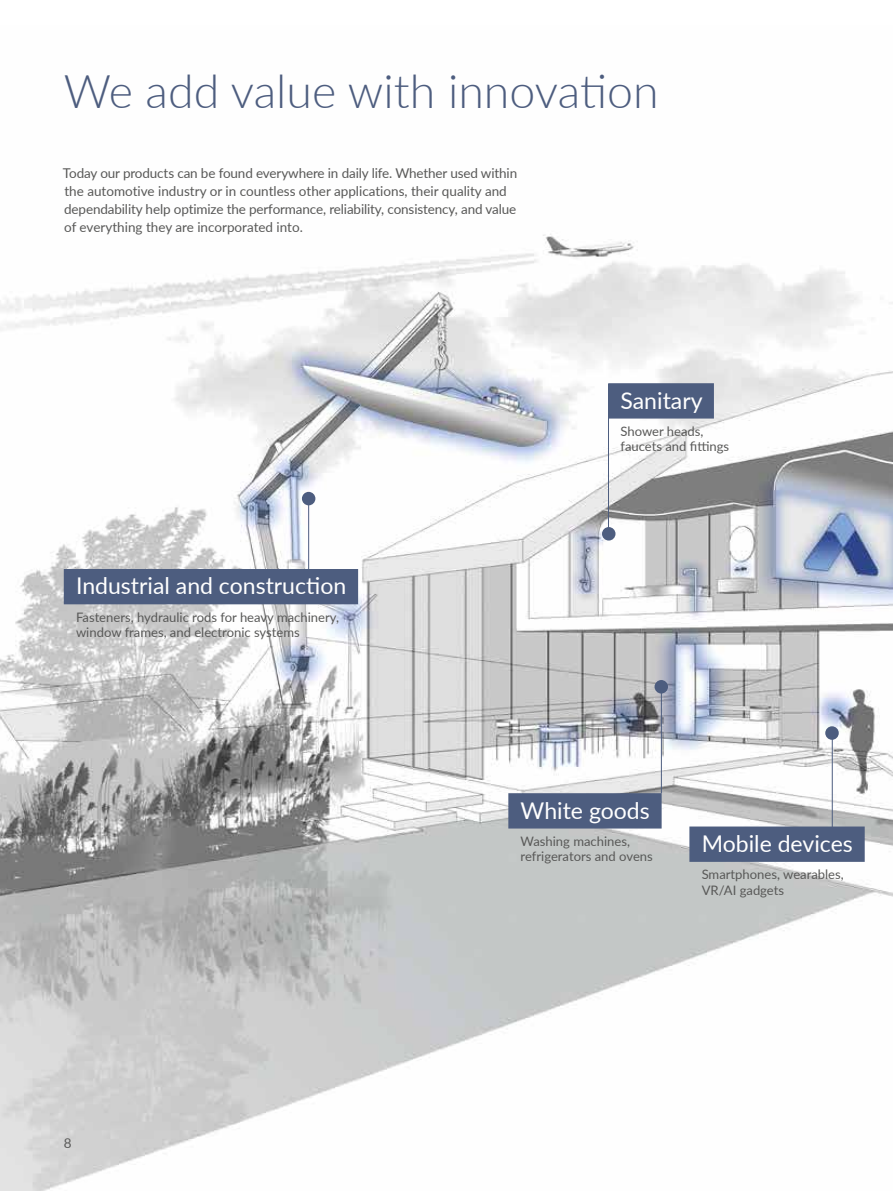
<style>
.page{position:relative;width:893px;height:1191px;background:#fff}
.page>*{position:absolute;margin:0;border:0;box-sizing:border-box;transform-origin:0 0}
.t1{font:300 46.5px "Lato";color:#4d5d7f}
.t2{font:23.1px "Lato";color:#fff}
.t3{font:13.5px/18px "Lato";letter-spacing:-.01em;color:#585857}
.t4{font:13.05px/15.6px "Lato";color:#585857}
</style>
<div class="page">
<img style="left:0;top:234px;width:893px;height:957px">
<div style="left:608px;top:383px;width:106px;height:35px;background:#4d5d7f"></div>
<hr style="left:608px;top:384px;width:1px;height:150px;background:#4d5d7f">
<div style="left:64px;top:569px;width:294px;height:35px;background:#4d5d7f"></div>
<div style="left:302px;top:492px;width:13px;height:13px;background:#4d5d7f;border-radius:50%"></div>
<hr style="left:308px;top:496px;width:1px;height:75px;background:#4d5d7f">
<div style="left:602px;top:527px;width:13px;height:13px;background:#4d5d7f;border-radius:50%"></div>
<div style="left:689px;top:826px;width:176px;height:36px;background:#4d5d7f"></div>
<div style="left:825px;top:726px;width:14px;height:14px;background:#4d5d7f;border-radius:50%"></div>
<hr style="left:832px;top:733px;width:1px;height:100px;background:#4d5d7f">
<div style="left:654px;top:680px;width:14px;height:13px;background:#4d5d7f;border-radius:50%"></div>
<div style="left:508px;top:793px;width:154px;height:35px;background:#4d5d7f"></div>
<hr style="left:661px;top:686px;width:1px;height:107px;background:#4d5d7f">
<h1 class="t1" style="left:64px;top:59px;width:596px">We add value with innovation</h1>
<p class="t3" style="left:63px;top:163px;width:456px">Today our products can be found everywhere in daily life. Whether used within the automotive industry or in countless other applications, their quality and dependability help optimize the performance, reliability, consistency, and value of everything they are incorporated into.</p>
<h2 class="t2" style="left:76px;top:569px;width:272px">Industrial and construction</h2>
<p class="t4" style="left:76px;top:608px;width:264px">Fasteners, hydraulic rods for heavy machinery, window frames, and electronic systems</p>
<h2 class="t2" style="left:620px;top:384px;width:84px">Sanitary</h2>
<p class="t4" style="left:620px;top:423px;width:110px">Shower heads, faucets and fittings</p>
<p class="t3" style="left:64px;top:1134px;width:9px">8</p>
<h2 class="t2" style="left:521px;top:793px;width:131px">White goods</h2>
<p class="t4" style="left:521px;top:832px;width:134px">Washing machines, refrigerators and ovens</p>
<h2 class="t2" style="left:702px;top:827px;width:153px">Mobile devices</h2>
<p class="t4" style="left:702px;top:866px;width:144px">Smartphones, wearables,<br>VR/AI gadgets</p>
</div>
